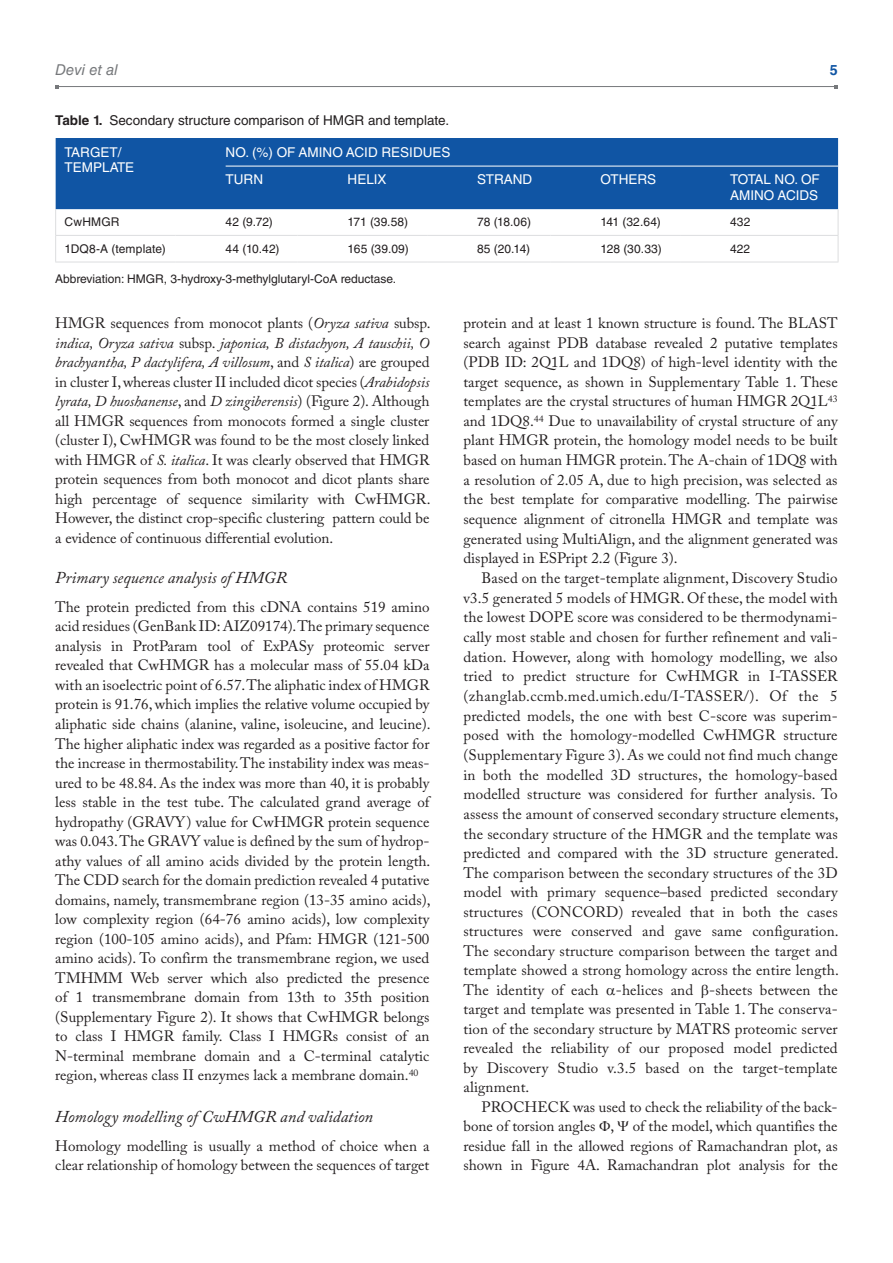
<style>
.page{position:relative;width:893px;height:1263px;background:#fff}
.page>*{position:absolute;margin:0;border:0;box-sizing:border-box;transform-origin:0 0}
.t1{font:italic 16.5px "Adobe Caslon Pro";color:#231f20}
.t2{font:15px/19.5px "Adobe Caslon Pro";color:#231f20;text-align:justify}
.t3{font:italic 15px "Helvetica LT Std";color:#76787b}
.t4{font:700 14.25px "Helvetica LT Std";color:#1055a4}
.t5{font:13.5px "Helvetica LT Std";letter-spacing:-.02em;color:#fff}
.t6{font:13.5px "Helvetica LT Std";color:#231f20}
.t7{font:12px "Helvetica LT Std";color:#231f20}
.s1{font-weight:700}
.s2{font-style:italic}
</style>
<div class="page">
<hr style="left:57px;top:86px;width:779px;height:1px;background:#76787b">
<div style="left:56px;top:138px;width:782px;height:71px;background:#1055a4"></div>
<hr style="left:55px;top:235px;width:121px;height:1px;background:#dcdddf">
<svg style="left:55px;top:209px;width:1px;height:53px"></svg>
<hr style="left:176px;top:235px;width:122px;height:1px;background:#dcdddf">
<hr style="left:298px;top:235px;width:129px;height:1px;background:#dcdddf">
<hr style="left:427px;top:235px;width:124px;height:1px;background:#dcdddf">
<hr style="left:551px;top:235px;width:129px;height:1px;background:#dcdddf">
<hr style="left:680px;top:235px;width:158px;height:1px;background:#dcdddf">
<svg style="left:838px;top:209px;width:1px;height:53px"></svg>
<hr style="left:55px;top:262px;width:121px;height:1px;background:#dcdddf">
<hr style="left:176px;top:262px;width:122px;height:1px;background:#dcdddf">
<hr style="left:298px;top:262px;width:129px;height:1px;background:#dcdddf">
<hr style="left:427px;top:262px;width:124px;height:1px;background:#dcdddf">
<hr style="left:551px;top:262px;width:129px;height:1px;background:#dcdddf">
<hr style="left:680px;top:262px;width:158px;height:1px;background:#dcdddf">
<hr style="left:226px;top:166px;width:612px;height:1px;background:#fff">
<p class="t3" style="left:55px;top:61px;width:64px">Devi et al</p>
<p class="t4" style="left:830px;top:61px;width:9px">5</p>
<p class="t6" style="left:55px;top:112px;width:395px"><span class="s1">Table 1.</span> Secondary structure comparison of HMGR and template.</p>
<p class="t5" style="left:65px;top:144px;width:17px">Target</p>
<p class="t5" style="left:118px;top:144px;width:5px">/</p>
<p class="t5" style="left:65px;top:160px;width:10px">template</p>
<p class="t5" style="left:226px;top:144px;width:83px">No. (%) of amino</p>
<p class="t5" style="left:346px;top:144px;width:9px">acid</p>
<p class="t5" style="left:382px;top:144px;width:10px">residues</p>
<p class="t5" style="left:226px;top:172px;width:19px">Turn</p>
<p class="t5" style="left:348px;top:172px;width:41px">Helix</p>
<p class="t5" style="left:477px;top:172px;width:19px">Strand</p>
<p class="t5" style="left:601px;top:172px;width:20px">Others</p>
<p class="t5" style="left:730px;top:172px;width:17px">Total</p>
<p class="t5" style="left:775px;top:172px;width:37px">no . of</p>
<p class="t5" style="left:730px;top:188px;width:10px">amino</p>
<p class="t5" style="left:777px;top:188px;width:10px">acids</p>
<p class="t7" style="left:65px;top:215px;width:56px">CwHMGR</p>
<p class="t7" style="left:226px;top:215px;width:49px">42 (9.72)</p>
<p class="t7" style="left:348px;top:215px;width:62px">171 (39.58)</p>
<p class="t7" style="left:477px;top:215px;width:56px">78 (18.06)</p>
<p class="t7" style="left:601px;top:215px;width:62px">141 (32.64)</p>
<p class="t7" style="left:730px;top:215px;width:22px">432</p>
<p class="t7" style="left:65px;top:242px;width:103px">1DQ8-A (template)</p>
<p class="t7" style="left:226px;top:242px;width:55px">44 (10.42)</p>
<p class="t7" style="left:348px;top:242px;width:63px">165 (39.09)</p>
<p class="t7" style="left:477px;top:242px;width:54px">85 (20.14)</p>
<p class="t7" style="left:600px;top:242px;width:63px">128 (30.33)</p>
<p class="t7" style="left:730px;top:242px;width:22px">422</p>
<p class="t7" style="left:55px;top:271px;width:342px">Abbreviation: HMGR, 3-hydroxy-3-methylglutaryl-CoA reductase.</p>
<p class="t2" style="left:55px;top:313px;width:377px">HMGR sequences from monocot plants (<span class="s2">Oryza sativa</span> subsp. <span class="s2">indica, Oryza sativa</span> subsp. <span class="s2">japonica, B distachyon, A tauschii, O brachyantha, P dactylifera, A villosum</span>, and <span class="s2">S italica</span>) are grouped in cluster I, whereas cluster II included dicot species (<span class="s2">Arabidopsis lyrata, D huoshanense</span>, and <span class="s2">D zingiberensis</span>) (Figure 2). Although all HMGR sequences from monocots formed a single cluster (cluster I), CwHMGR was found to be the most closely linked with HMGR of <span class="s2">S. italica</span>. It was clearly observed that HMGR protein sequences from both monocot and dicot plants share high percentage of sequence similarity with CwHMGR.<br>However, the distinct crop-specific clustering pattern could be a evidence of continuous differential evolution.</p>
<p class="t1" style="left:55px;top:568px;width:233px">Primary sequence analysis of HMGR</p>
<p class="t2" style="left:55px;top:597px;width:377px">The protein predicted from this cDNA contains 519 amino acid residues (GenBank ID: AIZ09174). The primary sequence analysis in ProtParam tool of ExPASy proteomic server revealed that CwHMGR has a molecular mass of 55.04 kDa with an isoelectric point of 6.57. The aliphatic index of HMGR protein is 91.76, which implies the relative volume occupied by aliphatic side chains (alanine, valine, isoleucine, and leucine).<br>The higher aliphatic index was regarded as a positive factor for the increase in thermostability. The instability index was meas&shy;ured to be 48.84. As the index was more than 40, it is probably less stable in the test tube. The calculated grand average of hydropathy (GRAVY) value for CwHMGR protein sequence was 0.043. The GRAVY value is defined by the sum of hydrop&shy;athy values of all amino acids divided by the protein length.<br>The CDD search for the domain prediction revealed 4 putative domains, namely, transmembrane region (13-35 amino acids), low complexity region (64-76 amino acids), low complexity region (100-105 amino acids), and Pfam: HMGR (121-500 amino acids). To confirm the transmembrane region, we used TMHMM Web server which also predicted the presence of 1 transmembrane domain from 13th to 35th position (Supplementary Figure 2). It shows that CwHMGR belongs to class I HMGR family. Class I HMGRs consist of an N-terminal membrane domain and a C-terminal catalytic region, whereas class II enzymes lack a membrane domain.<sup>40</sup></p>
<p class="t1" style="left:55px;top:1107px;width:319px">Homology modelling of CwHMGR and validation</p>
<p class="t2" style="left:55px;top:1135px;width:376px">Homology modelling is usually a method of choice when a clear relationship of homology between the sequences of target</p>
<p class="t2" style="left:463px;top:313px;width:376px">protein and at least 1 known structure is found. The BLAST search against PDB database revealed 2 putative templates (PDB ID: 2Q1L and 1DQ8) of high-level identity with the target sequence, as shown in Supplementary Table 1. These templates are the crystal structures of human HMGR 2Q1L<sup>43 </sup>and 1DQ8.<sup>44</sup> Due to unavailability of crystal structure of any plant HMGR protein, the homology model needs to be built based on human HMGR protein. The A-chain of 1DQ8 with a resolution of 2.05 A, due to high precision, was selected as the best template for comparative modelling. The pairwise sequence alignment of citronella HMGR and template was generated using MultiAlign, and the alignment generated was displayed in ESPript 2.2 (Figure 3).</p>
<p class="t2" style="left:463px;top:568px;width:377px;text-indent:18px">Based on the target-template alignment, Discovery Studio v3.5 generated 5 models of HMGR. Of these, the model with the lowest DOPE score was considered to be thermodynami&shy;cally most stable and chosen for further refinement and vali&shy;dation. However, along with homology modelling, we also tried to predict structure for CwHMGR in I-TASSER (zhanglab.ccmb.med.umich.edu/I-TASSER/). Of the 5 predicted models, the one with best C-score was superim&shy;posed with the homology-modelled CwHMGR structure (Supplementary Figure 3). As we could not find much change in both the modelled 3D structures, the homology-based modelled structure was considered for further analysis. To assess the amount of conserved secondary structure elements, the secondary structure of the HMGR and the template was predicted and compared with the 3D structure generated.<br>The comparison between the secondary structures of the 3D model with primary sequence–based predicted secondary structures (CONCORD) revealed that in both the cases structures were conserved and gave same configuration.<br>The secondary structure comparison between the target and template showed a strong homology across the entire length.<br>The identity of each -helices and -sheets between the target and template was presented in Table 1. The conserva&shy;tion of the secondary structure by MATRS proteomic server revealed the reliability of our proposed model predicted by Discovery Studio v.3.5 based on the target-template alignment.</p>
<p class="t2" style="left:463px;top:1096px;width:376px;text-indent:18px">PROCHECK was used to check the reliability of the back&shy;bone of torsion angles , of the model, which quantifies the residue fall in the allowed regions of Ramachandran plot, as shown in Figure 4A. Ramachandran plot analysis for the</p>
</div>
